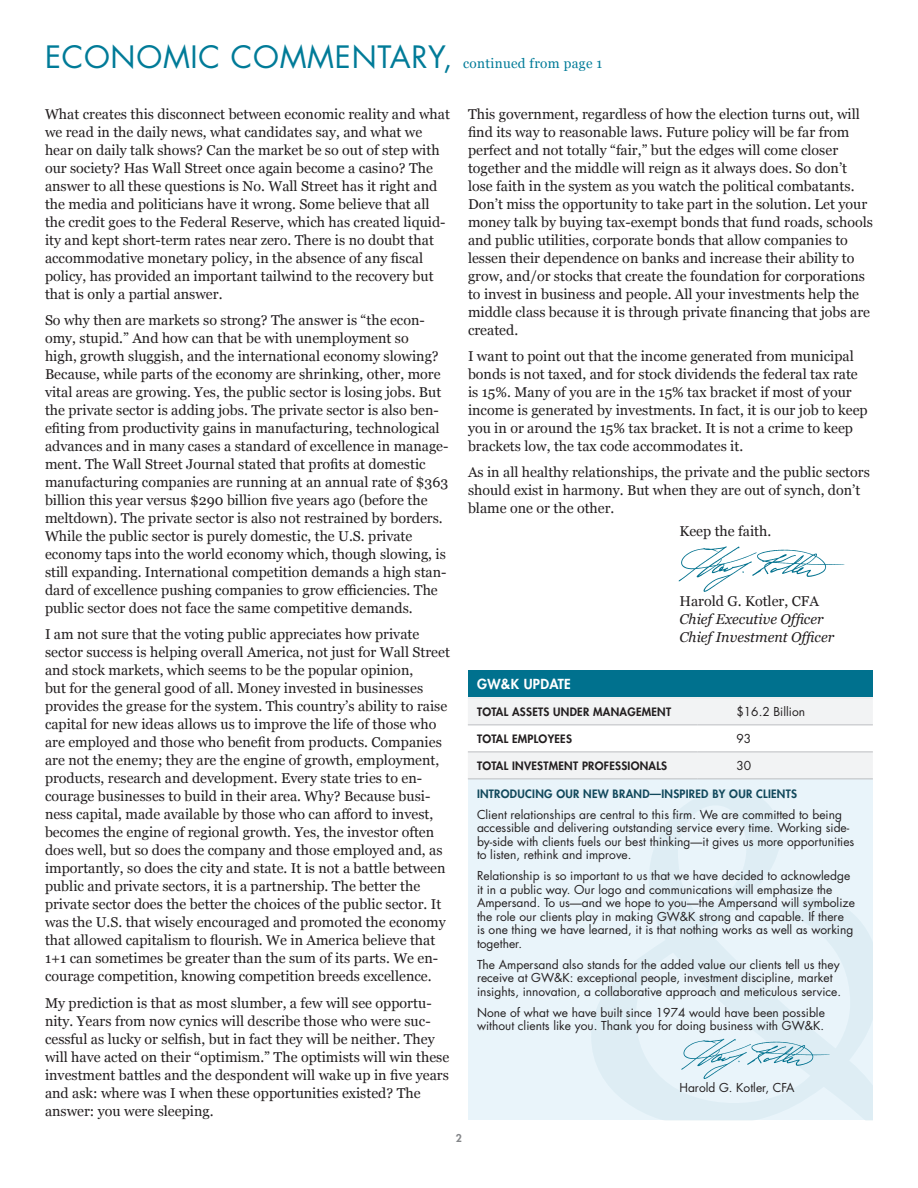
<style>
.page{position:relative;width:918px;height:1188px;background:#fff}
.page>*{position:absolute;margin:0;border:0;box-sizing:border-box;transform-origin:0 0}
.t1{font:30px "Futura";letter-spacing:.025em;color:#007b98}
.Text{font:14.25px/18px "Georgia";color:#231f20}
.t2{font:italic 14.25px "Georgia";color:#231f20}
.t3{font:13.5px "Georgia";letter-spacing:.025em;color:#007b98}
.t4{font:800 13.5px "Futura";letter-spacing:.025em;color:#fff}
.Bullet_list{font:12px/13.5px "Futura";color:#231f20}
.t5{font:800 11.25px "Futura";letter-spacing:.025em;color:#231f20}
.Bullet_list-2{font:800 11.25px "Futura";letter-spacing:.025em;color:#12495c}
.t6{font:800 10.5px "Futura";color:#848689}
</style>
<div class="page">
<img style="left:678px;top:546px;width:167px;height:46px">
<div style="left:468px;top:670px;width:405px;height:28px;background:#00718e"></div>
<div style="left:468px;top:778px;width:405px;height:342px;background:#e9f4fa"></div>
<svg style="left:468px;top:699px;width:405px;height:79px"></svg>
<hr style="left:468px;top:698px;width:230px;height:1px;background:#e6e7e9">
<hr style="left:698px;top:698px;width:175px;height:1px;background:#e6e7e9">
<hr style="left:468px;top:724px;width:230px;height:1px;background:#bcbdc0">
<hr style="left:698px;top:724px;width:175px;height:1px;background:#bcbdc0">
<hr style="left:468px;top:752px;width:230px;height:1px;background:#bcbdc0">
<hr style="left:698px;top:752px;width:175px;height:1px;background:#bcbdc0">
<hr style="left:468px;top:778px;width:230px;height:1px;background:#bcbdc0">
<hr style="left:698px;top:778px;width:175px;height:1px;background:#bcbdc0">
<svg style="left:592px;top:790px;width:281px;height:330px"></svg>
<img style="left:679px;top:1034px;width:152px;height:46px">
<p class="t1" style="left:45px;top:36px;width:409px">ECONOMIC COMMENTARY,</p>
<p class="t3" style="left:463px;top:55px;width:141px">continued from page 1</p>
<p class="Text" style="left:45px;top:105px;width:406px">What creates this disconnect between economic reality and what we read in the daily news, what candidates say, and what we hear on daily talk shows? Can the market be so out of step with our society? Has Wall Street once again become a casino? The answer to all these questions is No. Wall Street has it right and the media and politicians have it wrong. Some believe that all the credit goes to the Federal Reserve, which has created liquid&shy;ity and kept short-term rates near zero. There is no doubt that accommodative monetary policy, in the absence of any fiscal policy, has provided an important tailwind to the recovery but that is only a partial answer.</p>
<p class="Text" style="left:45px;top:311px;width:405px">So why then are markets so strong? The answer is “the econ&shy;omy, stupid.” And how can that be with unemployment so<br>high, growth sluggish, and the international economy slowing?<br>Because, while parts of the economy are shrinking, other, more vital areas are growing. Yes, the public sector is losing jobs. But the private sector is adding jobs. The private sector is also ben&shy;efiting from productivity gains in manufacturing, technological advances and in many cases a standard of excellence in manage&shy;ment. The Wall Street Journal stated that profits at domestic manufacturing companies are running at an annual rate of $363 billion this year versus $290 billion five years ago (before the meltdown). The private sector is also not restrained by borders.<br>While the public sector is purely domestic, the U.S. private economy taps into the world economy which, though slowing, is still expanding. International competition demands a high stan&shy;dard of excellence pushing companies to grow efficiencies. The public sector does not face the same competitive demands.</p>
<p class="Text" style="left:45px;top:626px;width:406px">I am not sure that the voting public appreciates how private sector success is helping overall America, not just for Wall Street and stock markets, which seems to be the popular opinion,<br>but for the general good of all. Money invested in businesses provides the grease for the system. This country’s ability to raise capital for new ideas allows us to improve the life of those who are employed and those who benefit from products. Companies are not the enemy; they are the engine of growth, employment, products, research and development. Every state tries to en&shy;courage businesses to build in their area. Why? Because busi&shy;ness capital, made available by those who can afford to invest, becomes the engine of regional growth. Yes, the investor often does well, but so does the company and those employed and, as importantly, so does the city and state. It is not a battle between public and private sectors, it is a partnership. The better the private sector does the better the choices of the public sector. It was the U.S. that wisely encouraged and promoted the economy that allowed capitalism to flourish. We in America believe that 1+1 can sometimes be greater than the sum of its parts. We en&shy;courage competition, knowing competition breeds excellence.</p>
<p class="Text" style="left:45px;top:994px;width:406px">My prediction is that as most slumber, a few will see opportu&shy;nity. Years from now cynics will describe those who were suc&shy;cessful as lucky or selfish, but in fact they will be neither. They will have acted on their “optimism.” The optimists will win these investment battles and the despondent will wake up in five years and ask: where was I when these opportunities existed? The answer: you were sleeping.</p>
<p class="Text" style="left:468px;top:105px;width:407px">This government, regardless of how the election turns out, will find its way to reasonable laws. Future policy will be far from perfect and not totally “fair,” but the edges will come closer together and the middle will reign as it always does. So don’t lose faith in the system as you watch the political combatants.<br>Don’t miss the opportunity to take part in the solution. Let your money talk by buying tax-exempt bonds that fund roads, schools and public utilities, corporate bonds that allow companies to lessen their dependence on banks and increase their ability to grow, and/or stocks that create the foundation for corporations to invest in business and people. All your investments help the middle class because it is through private financing that jobs are created.</p>
<p class="Text" style="left:468px;top:347px;width:401px">I want to point out that the income generated from municipal bonds is not taxed, and for stock dividends the federal tax rate is 15%. Many of you are in the 15% tax bracket if most of your income is generated by investments. In fact, it is our job to keep you in or around the 15% tax bracket. It is not a crime to keep brackets low, the tax code accommodates it.</p>
<p class="Text" style="left:468px;top:464px;width:403px">As in all healthy relationships, the private and the public sectors should exist in harmony. But when they are out of synch, don’t blame one or the other.</p>
<p class="Text" style="left:680px;top:522px;width:93px">Keep the faith.</p>
<p class="t4" style="left:477px;top:675px;width:95px">GW&amp;K UPDATE</p>
<p class="Text" style="left:680px;top:593px;width:141px">Harold G. Kotler, CFA</p>
<p class="t2" style="left:680px;top:610px;width:146px">Chief Executive Officer</p>
<p class="t2" style="left:680px;top:628px;width:156px">Chief Investment Officer</p>
<p class="t5" style="left:477px;top:704px;width:196px">TOTAL ASSETS UNDER MANAGEMENT</p>
<p class="Bullet_list" style="left:736px;top:705px;width:70px">$16.2 Billion</p>
<p class="t5" style="left:477px;top:731px;width:97px">TOTAL EMPLOYEES</p>
<p class="Bullet_list" style="left:736px;top:732px;width:16px">93</p>
<p class="t5" style="left:477px;top:758px;width:192px">TOTAL INVESTMENT PROFESSIONALS</p>
<p class="Bullet_list" style="left:736px;top:759px;width:16px">30</p>
<p class="Bullet_list-2" style="left:477px;top:786px;width:322px">INTRODUCING OUR NEW BRAND—INSPIRED BY OUR CLIENTS</p>
<p class="Bullet_list" style="left:477px;top:808px;width:379px">Client relationships are central to this firm. We are committed to being accessible and delivering outstanding service every time. Working side&shy;by-side with clients fuels our best thinking—it gives us more opportunities to listen, rethink and improve.</p>
<p class="Bullet_list" style="left:477px;top:869px;width:379px">Relationship is so important to us that we have decided to acknowledge it in a public way. Our logo and communications will emphasize the Ampersand. To us—and we hope to you—the Ampersand will symbolize the role our clients play in making GW&amp;K strong and capable. If there<br>is one thing we have learned, it is that nothing works as well as working together.</p>
<p class="Bullet_list" style="left:477px;top:958px;width:366px">The Ampersand also stands for the added value our clients tell us they receive at GW&amp;K: exceptional people, investment discipline, market insights, innovation, a collaborative approach and meticulous service.</p>
<p class="Bullet_list" style="left:477px;top:1006px;width:349px">None of what we have built since 1974 would have been possible without clients like you. Thank you for doing business with GW&amp;K.</p>
<p class="Bullet_list" style="left:680px;top:1081px;width:117px">Harold G. Kotler, CFA</p>
<p class="t6" style="left:456px;top:1131px;width:8px">2</p>
</div>
